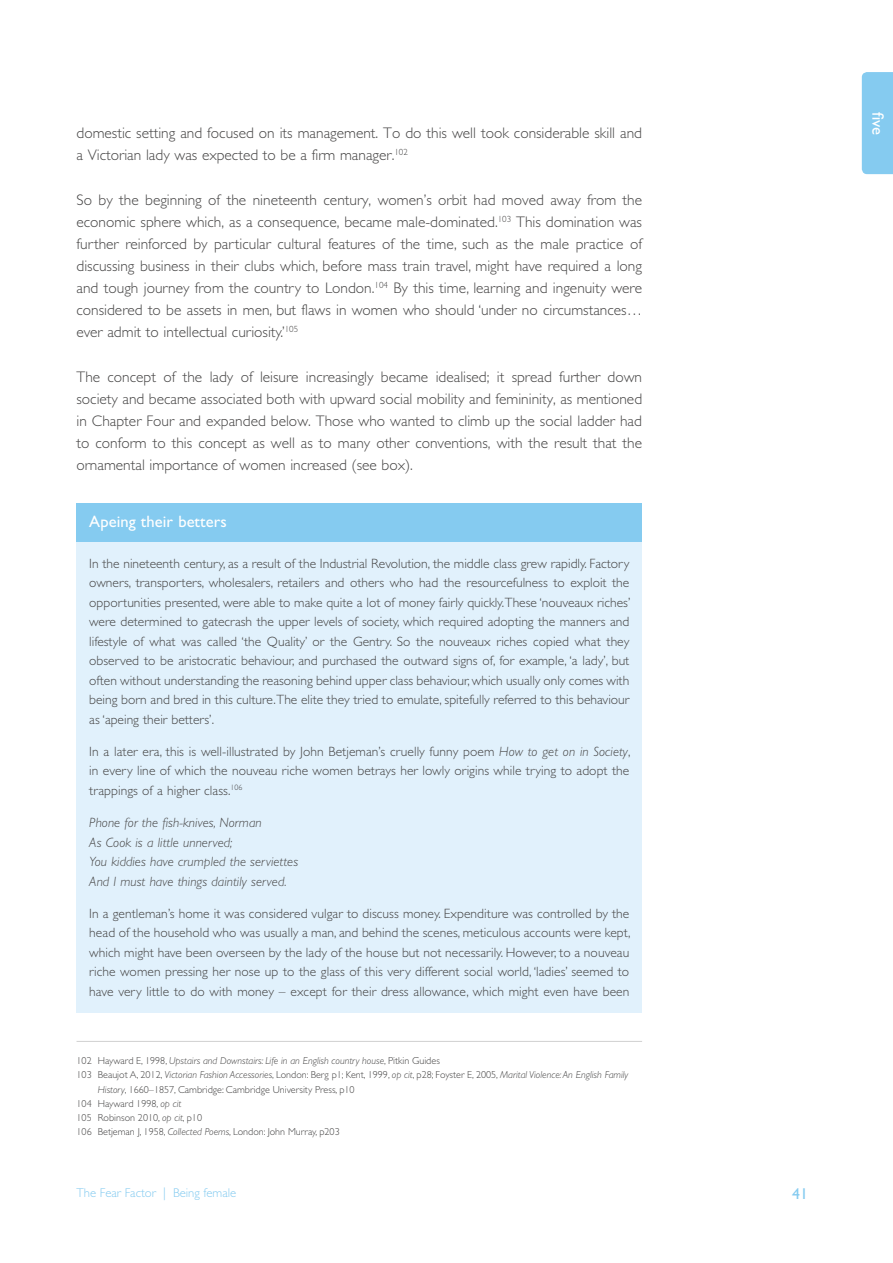
<style>
.page{position:relative;width:893px;height:1263px;background:#fff}
.page>*{position:absolute;margin:0;border:0;box-sizing:border-box;transform-origin:0 0}
.t1{font:16.5px "Gill Sans Std";letter-spacing:.005em;color:#fff}
.t2{font:15.75px "Gill Sans Std";color:#85cbf0}
.t3{font:300 15.3px/22px "Gill Sans Std";color:#454444;text-align:justify}
.t4{font:300 13.5px/19.5px "Gill Sans Std";letter-spacing:.005em;color:#454444;text-align:justify}
.t5{font:italic 300 13.5px/19.5px "Gill Sans Std";letter-spacing:.005em;color:#454444}
.t6{font:300 12.75px "Gill Sans Std";color:#85cbf0}
.t7{font:italic 300 10.2px "Gill Sans Std";color:#454444}
.t8{font:300 10.2px "Gill Sans Std";color:#454444}
.s1{font-style:italic}
.s2{font-style:normal}
</style>
<div class="page">
<div style="left:862px;top:72px;width:31px;height:102px;background:#85cbf0"></div>
<hr style="left:77px;top:1041px;width:565px;height:1px;background:#d0d0d0">
<div style="left:77px;top:542px;width:565px;height:471px;background:#e1f1fc"></div>
<div style="left:77px;top:503px;width:565px;height:38px;background:#85cbf0"></div>
<p class="t3" style="left:77px;top:122px;width:567px">domestic setting and focused on its management. To do this well took considerable skill and a Victorian lady was expected to be a firm manager.<sup>102</sup></p>
<p class="t3" style="left:77px;top:189px;width:567px">So by the beginning of the nineteenth century, women’s orbit had moved away from the economic sphere which, as a consequence, became male-dominated.<sup>103</sup> This domination was further reinforced by particular cultural features of the time, such as the male practice of discussing business in their clubs which, before mass train travel, might have required a long and tough journey from the country to London.<sup>104</sup> By this time, learning and ingenuity were considered to be assets in men, but flaws in women who should ‘under no circumstances… ever admit to intellectual curiosity.’<sup>105</sup></p>
<p class="t3" style="left:77px;top:366px;width:567px">The concept of the lady of leisure increasingly became idealised; it spread further down society and became associated both with upward social mobility and femininity, as mentioned in Chapter Four and expanded below. Those who wanted to climb up the social ladder had to conform to this concept as well as to many other conventions, with the result that the ornamental importance of women increased (see box).</p>
<p class="t1" style="left:89px;top:512px;width:139px">Apeing their betters</p>
<p class="t4" style="left:89px;top:553px;width:543px">In the nineteenth century, as a result of the Industrial Revolution, the middle class grew rapidly. Factory owners, transporters, wholesalers, retailers and others who had the resourcefulness to exploit the opportunities presented, were able to make quite a lot of money fairly quickly. These ‘nouveaux riches’ were determined to gatecrash the upper levels of society, which required adopting the manners and lifestyle of what was called ‘the Quality’ or the Gentry. So the nouveaux riches copied what they observed to be aristocratic behaviour, and purchased the outward signs of, for example, ‘a lady’, but often without understanding the reasoning behind upper class behaviour, which usually only comes with being born and bred in this culture.The elite they tried to emulate, spitefully referred to this behaviour as ‘apeing their betters’.</p>
<p class="t4" style="left:89px;top:742px;width:543px">In a later era, this is well-illustrated by John Betjeman’s cruelly funny poem <span class="s1">How to get on in Society</span>, in every line of which the nouveau riche women betrays her lowly origins while trying to adopt the trappings of a higher class.<sup>106</sup></p>
<p class="t5" style="left:89px;top:813px;width:210px">Phone for the fish-knives, Norman<br>As Cook is a little unnerved;<br>You kiddies have crumpled the serviettes And I must have things daintily served.</p>
<p class="t4" style="left:89px;top:904px;width:543px">In a gentleman’s home it was considered vulgar to discuss money. Expenditure was controlled by the head of the household who was usually a man, and behind the scenes, meticulous accounts were kept, which might have been overseen by the lady of the house but not necessarily. However, to a nouveau riche women pressing her nose up to the glass of this very different social world, ‘ladies’ seemed to have very little to do with money – except for their dress allowance, which might even have been</p>
<p class="t7" style="left:77px;top:1055px;width:365px"><span class="s2">102 Hayward E, 1998,</span> Upstairs and Downstairs: Life in an English country house<span class="s2">, Pitkin Guides</span></p>
<p class="t7" style="left:77px;top:1069px;width:553px"><span class="s2">103 Beaujot A, 2012,</span> Victorian Fashion Accessories<span class="s2">, London: Berg p1; Kent, 1999,</span> op cit<span class="s2">, p28; Foyster E, 2005,</span> Marital Violence: An English Family</p>
<p class="t8" style="left:98px;top:1083px;width:258px"><span class="s1">History</span>, 1660–1857, Cambridge: Cambridge University Press, p10</p>
<p class="t8" style="left:77px;top:1098px;width:106px">104 Hayward 1998, <span class="s1">op cit</span></p>
<p class="t8" style="left:77px;top:1112px;width:127px">105 Robinson 2010, <span class="s1">op cit</span>, p10</p>
<p class="t8" style="left:77px;top:1126px;width:265px">106 Betjeman J, 1958, <span class="s1">Collected Poems</span>, London: John Murray, p203</p>
<p class="t6" style="left:77px;top:1186px;width:161px">The Fear Factor | Being female</p>
<p class="t2" style="left:792px;top:1185px;width:17px">41</p>
<p class="t1" style="left:887px;top:112px;width:25px;rotate:90deg">five</p>
</div>
